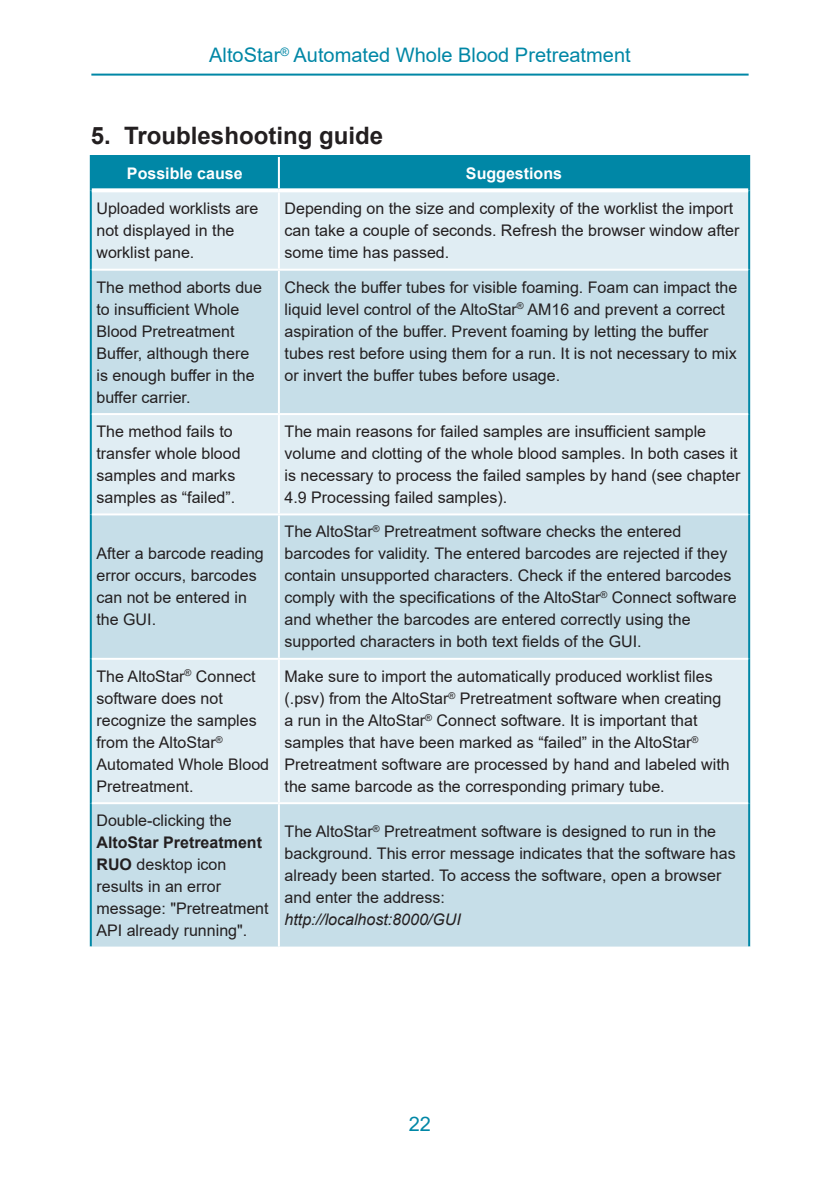
<style>
.page{position:relative;width:840px;height:1191px;background:#fff}
.page>*{position:absolute;margin:0;border:0;box-sizing:border-box;transform-origin:0 0}
.Level_1{font:700 24px "Arial";color:#231f20}
.Seitenkopf{font:20px "Arial";color:#0087a6}
.Mengentext_links{font:16px/22px "Arial";color:#231f20}
.Kopfzeile{font:700 16px "Arial";color:#fff}
.s1{font-weight:700}
.s2{font-style:italic}
</style>
<div class="page">
<hr style="left:91px;top:74px;width:657px;height:2px;background:#0087a6">
<div style="left:92px;top:157px;width:655px;height:31px;background:#0087a6"></div>
<div style="left:92px;top:192px;width:655px;height:77px;background:#e0edf3"></div>
<div style="left:92px;top:271px;width:655px;height:675px;background:#c6dee8"></div>
<svg style="left:92px;top:415px;width:655px;height:387px;fill:#e0edf3"></svg>
<hr style="left:90px;top:190px;width:2px;height:80px;background:#0087a6">
<hr style="left:90px;top:270px;width:2px;height:144px;background:#0087a6">
<hr style="left:90px;top:414px;width:2px;height:100px;background:#0087a6">
<hr style="left:90px;top:514px;width:2px;height:145px;background:#0087a6">
<hr style="left:90px;top:659px;width:2px;height:144px;background:#0087a6">
<hr style="left:90px;top:803px;width:2px;height:143px;background:#0087a6">
<hr style="left:90px;top:155px;width:189px;height:2px;background:#0087a6">
<hr style="left:90px;top:157px;width:2px;height:33px;background:#0087a6">
<svg style="left:92px;top:188px;width:187px;height:2px"></svg>
<hr style="left:279px;top:155px;width:470px;height:2px;background:#0087a6">
<hr style="left:747px;top:157px;width:2px;height:33px;background:#0087a6">
<hr style="left:747px;top:190px;width:2px;height:80px;background:#0087a6">
<hr style="left:747px;top:270px;width:2px;height:144px;background:#0087a6">
<hr style="left:747px;top:414px;width:2px;height:100px;background:#0087a6">
<hr style="left:747px;top:514px;width:2px;height:145px;background:#0087a6">
<hr style="left:747px;top:659px;width:2px;height:144px;background:#0087a6">
<hr style="left:747px;top:803px;width:2px;height:143px;background:#0087a6">
<hr style="left:278px;top:157px;width:2px;height:31px;background:#fff">
<hr style="left:278px;top:192px;width:2px;height:77px;background:#fff">
<hr style="left:278px;top:271px;width:2px;height:142px;background:#fff">
<hr style="left:92px;top:413px;width:187px;height:2px;background:#fff">
<hr style="left:279px;top:413px;width:468px;height:2px;background:#fff">
<hr style="left:278px;top:415px;width:2px;height:98px;background:#fff">
<hr style="left:92px;top:513px;width:187px;height:2px;background:#fff">
<hr style="left:279px;top:513px;width:468px;height:2px;background:#fff">
<hr style="left:278px;top:515px;width:2px;height:143px;background:#fff">
<hr style="left:92px;top:658px;width:187px;height:2px;background:#fff">
<hr style="left:279px;top:658px;width:468px;height:2px;background:#fff">
<hr style="left:278px;top:660px;width:2px;height:142px;background:#fff">
<hr style="left:92px;top:802px;width:187px;height:2px;background:#fff">
<hr style="left:279px;top:802px;width:468px;height:2px;background:#fff">
<hr style="left:278px;top:804px;width:2px;height:142px;background:#fff">
<svg style="left:279px;top:188px;width:468px;height:1px"></svg>
<p class="Seitenkopf" style="left:209px;top:41px;width:423px">AltoStar<sup>®</sup> Automated Whole Blood Pretreatment</p>
<p class="Level_1" style="left:91px;top:118px;width:294px">5. Troubleshooting guide</p>
<p class="Kopfzeile" style="left:127px;top:162px;width:117px">Possible cause</p>
<p class="Kopfzeile" style="left:465px;top:162px;width:98px">Suggestions</p>
<p class="Mengentext_links" style="left:96px;top:198px;width:163px">Uploaded worklists are not displayed in the worklist pane.</p>
<p class="Mengentext_links" style="left:284px;top:198px;width:456px">Depending on the size and complexity of the worklist the import can take a couple of seconds. Refresh the browser window after some time has passed.</p>
<p class="Mengentext_links" style="left:96px;top:276px;width:167px">The method aborts due to insufficient Whole<br>Blood Pretreatment<br>Buffer, although there is enough buffer in the buffer carrier.</p>
<p class="Mengentext_links" style="left:284px;top:276px;width:454px">Check the buffer tubes for visible foaming. Foam can impact the liquid level control of the AltoStar<sup>®</sup> AM16 and prevent a correct aspiration of the buffer. Prevent foaming by letting the buffer tubes rest before using them for a run. It is not necessary to mix or invert the buffer tubes before usage.</p>
<p class="Mengentext_links" style="left:96px;top:420px;width:146px">The method fails to transfer whole blood samples and marks samples as “failed”.</p>
<p class="Mengentext_links" style="left:284px;top:420px;width:457px">The main reasons for failed samples are insufficient sample volume and clotting of the whole blood samples. In both cases it is necessary to process the failed samples by hand (see chapter 4.9 Processing failed samples).</p>
<p class="Mengentext_links" style="left:96px;top:543px;width:169px">After a barcode reading error occurs, barcodes can not be entered in the GUI.</p>
<p class="Mengentext_links" style="left:284px;top:521px;width:453px">The AltoStar<sup>®</sup> Pretreatment software checks the entered barcodes for validity. The entered barcodes are rejected if they contain unsupported characters. Check if the entered barcodes comply with the specifications of the AltoStar<sup>®</sup> Connect software and whether the barcodes are entered correctly using the supported characters in both text fields of the GUI.</p>
<p class="Mengentext_links" style="left:96px;top:665px;width:174px">The AltoStar<sup>®</sup> Connect software does not recognize the samples from the AltoStar<sup>®<br></sup>Automated Whole Blood<br>Pretreatment.</p>
<p class="Mengentext_links" style="left:284px;top:665px;width:446px">Make sure to import the automatically produced worklist files (.psv) from the AltoStar<sup>®</sup> Pretreatment software when creating a run in the AltoStar<sup>®</sup> Connect software. It is important that samples that have been marked as “failed” in the AltoStar<sup>® </sup>Pretreatment software are processed by hand and labeled with the same barcode as the corresponding primary tube.</p>
<p class="Mengentext_links" style="left:96px;top:809px;width:173px">Double-clicking the<br><span class="s1">AltoStar Pretreatment<br>RUO</span> desktop icon results in an error message: "Pretreatment<br>API already running".</p>
<p class="Mengentext_links" style="left:284px;top:820px;width:452px">The AltoStar<sup>®</sup> Pretreatment software is designed to run in the background. This error message indicates that the software has already been started. To access the software, open a browser and enter the address:<br><span class="s2">http://localhost:8000/GUI</span></p>
<p class="Seitenkopf" style="left:408px;top:1110px;width:24px">22</p>
</div>
